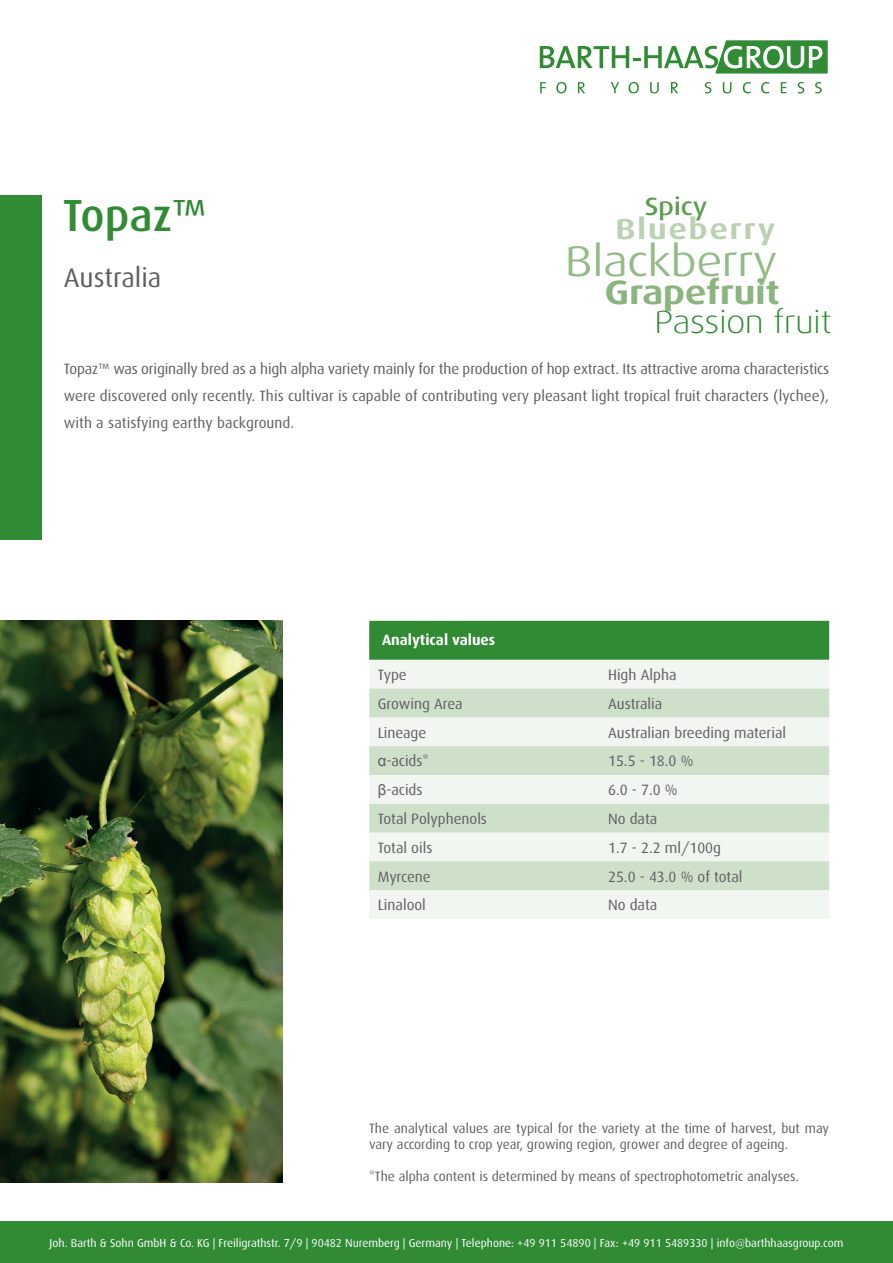
<style>
.page{position:relative;width:893px;height:1263px;background:#fff}
.page>*{position:absolute;margin:0;border:0;box-sizing:border-box;transform-origin:0 0}
.t1{font:500 45px "Dax";color:#318b34}
.t2{font:42.75px "Dax Wide";color:#93bb88}
.t3{font:700 33.75px "Dax Wide";color:#8ab57f}
.t4{font:300 31.95px "Dax Wide";color:#318b34}
.t5{font:700 28.8px "Dax Wide";letter-spacing:.07em;color:#bad2b2}
.t6{font:27px "Dax";color:#5f5f62}
.t7{font:500 24.9px "Dax Wide";color:#5d9d51}
.t8{font:15px/27px "Dax";color:#5f5f62;text-align:justify}
.t9{font:700 15px "Dax";color:#fff}
.t10{font:13.5px/16.2px "Dax";color:#5f5f62}
.t11{font:11.55px "Dax";color:#fff}
.s1{font-family:"Arial"}
</style>
<div class="page">
<div style="left:369px;top:621px;width:460px;height:39px;background:#318b34"></div>
<div style="left:369px;top:660px;width:460px;height:259px;background:#f1f6f0"></div>
<svg style="left:369px;top:689px;width:460px;height:201px;fill:#cfe0ca"></svg>
<img style="left:0;top:621px;width:283px;height:561px">
<div style="left:0;top:195px;width:41px;height:344px;background:#318b34"></div>
<div style="left:0;top:1221px;width:893px;height:42px;background:#318b34"></div>
<svg style="left:540px;top:82px;width:6px;height:11px"></svg>
<svg style="left:556px;top:82px;width:11px;height:11px"></svg>
<svg style="left:578px;top:82px;width:7px;height:11px"></svg>
<svg style="left:611px;top:82px;width:8px;height:11px"></svg>
<svg style="left:628px;top:82px;width:11px;height:11px"></svg>
<svg style="left:650px;top:82px;width:9px;height:11px"></svg>
<svg style="left:671px;top:82px;width:7px;height:11px"></svg>
<svg style="left:705px;top:82px;width:6px;height:11px"></svg>
<svg style="left:723px;top:82px;width:8px;height:11px"></svg>
<svg style="left:743px;top:82px;width:8px;height:11px"></svg>
<svg style="left:761px;top:82px;width:8px;height:11px"></svg>
<svg style="left:781px;top:82px;width:5px;height:11px"></svg>
<svg style="left:798px;top:82px;width:6px;height:11px"></svg>
<svg style="left:815px;top:82px;width:7px;height:11px"></svg>
<svg style="left:540px;top:40px;width:287px;height:33px"></svg>
<h1 class="t1" style="left:63px;top:190px;width:146px">Topaz™</h1>
<h3 class="t6" style="left:64px;top:263px;width:99px">Australia</h3>
<h3 class="t7" style="left:645px;top:192px;width:64px">Spicy</h3>
<h2 class="t2" style="left:566px;top:237px;width:213px">Blackberry</h2>
<h3 class="t5" style="left:616px;top:213px;width:161px">Blueberry</h3>
<h3 class="t3" style="left:605px;top:273px;width:176px">Grapefruit</h3>
<h3 class="t4" style="left:655px;top:304px;width:178px">Passion fruit</h3>
<p class="t8" style="left:64px;top:356px;width:767px">Topaz™ was originally bred as a high alpha variety mainly for the production of hop extract. Its attractive aroma characteristics were discovered only recently. This cultivar is capable of contributing very pleasant light tropical fruit characters (lychee), with a satisfying earthy background.</p>
<p class="t9" style="left:382px;top:632px;width:115px">Analytical values</p>
<p class="t8" style="left:378px;top:661px;width:30px">Type</p>
<p class="t8" style="left:608px;top:661px;width:70px">High Alpha</p>
<p class="t8" style="left:378px;top:690px;width:86px">Growing Area</p>
<p class="t8" style="left:608px;top:690px;width:56px">Australia</p>
<p class="t8" style="left:378px;top:719px;width:50px">Lineage</p>
<p class="t8" style="left:608px;top:719px;width:180px">Australian breeding material</p>
<p class="t8" style="left:378px;top:748px;width:53px"><span class="s1">α</span>-acids*</p>
<p class="t8" style="left:608px;top:748px;width:87px">15.5 - 18.0 %</p>
<p class="t8" style="left:378px;top:777px;width:46px"><span class="s1">β</span>-acids</p>
<p class="t8" style="left:608px;top:777px;width:71px">6.0 - 7.0 %</p>
<p class="t8" style="left:378px;top:805px;width:111px">Total Polyphenols</p>
<p class="t8" style="left:608px;top:805px;width:51px">No data</p>
<p class="t8" style="left:378px;top:834px;width:56px">Total oils</p>
<p class="t8" style="left:608px;top:834px;width:115px">1.7 - 2.2 ml/100g</p>
<p class="t8" style="left:378px;top:863px;width:55px">Myrcene</p>
<p class="t8" style="left:608px;top:863px;width:136px">25.0 - 43.0 % of total</p>
<p class="t8" style="left:378px;top:892px;width:50px">Linalool</p>
<p class="t8" style="left:608px;top:892px;width:51px">No data</p>
<p class="t10" style="left:369px;top:1120px;width:461px">The analytical values are typical for the variety at the time of harvest, but may vary according to crop year, growing region, grower and degree of ageing.</p>
<p class="t10" style="left:369px;top:1169px;width:431px">*The alpha content is determined by means of spectrophotometric analyses.</p>
<p class="t11" style="left:50px;top:1237px;width:795px">Joh. Barth &amp; Sohn GmbH &amp; Co. KG | Freiligrathstr. 7/9 | 90482 Nuremberg | Germany | Telephone: +49 911 54890 | Fax: +49 911 5489330 | info@barthhaasgroup.com</p>
</div>
